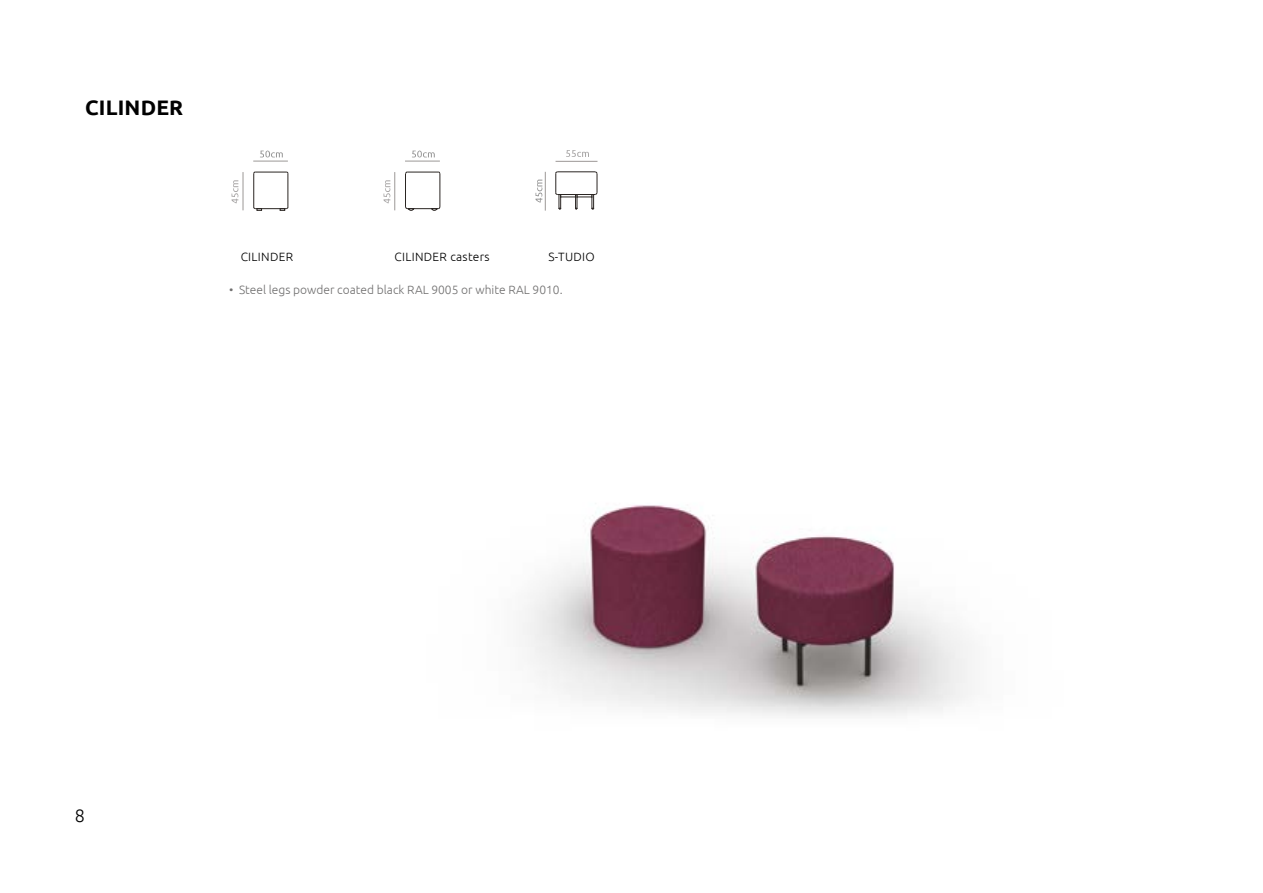
<style>
.page{position:relative;width:1263px;height:893px;background:#fff}
.page>*{position:absolute;margin:0;border:0;box-sizing:border-box;transform-origin:0 0}
.t1{font:700 21px "Ubuntu";letter-spacing:.01em;color:#000}
.t2{font:300 18px "Ubuntu";color:#000}
.t3{font:300 12px "Ubuntu";color:#706f6f}
.t4{font:300 12px "Ubuntu";letter-spacing:.025em;color:#000}
</style>
<div class="page">
<img style="left:522px;top:505px;width:450px;height:211px">
<svg style="left:555px;top:171px;width:43px;height:39px"></svg>
<hr style="left:545px;top:172px;width:1px;height:39px;background:#9c9896">
<hr style="left:555px;top:161px;width:42px;height:1px;background:#9c9896">
<svg style="left:566px;top:150px;width:23px;height:7px"></svg>
<svg style="left:535px;top:180px;width:7px;height:23px"></svg>
<hr style="left:255px;top:172px;width:31px;height:1px;background:#2a2522">
<hr style="left:253px;top:174px;width:1px;height:33px;background:#2a2522">
<hr style="left:255px;top:208px;width:31px;height:1px;background:#2a2522">
<hr style="left:288px;top:174px;width:1px;height:33px;background:#2a2522">
<svg style="left:253px;top:206px;width:9px;height:5px"></svg>
<svg style="left:280px;top:206px;width:9px;height:5px"></svg>
<hr style="left:243px;top:172px;width:1px;height:38px;background:#9c9896">
<hr style="left:253px;top:161px;width:35px;height:1px;background:#9c9896">
<svg style="left:260px;top:151px;width:23px;height:6px"></svg>
<svg style="left:232px;top:180px;width:6px;height:23px"></svg>
<hr style="left:407px;top:172px;width:31px;height:1px;background:#2a2522">
<svg style="left:405px;top:207px;width:10px;height:4px"></svg>
<svg style="left:431px;top:206px;width:10px;height:5px"></svg>
<hr style="left:405px;top:174px;width:1px;height:33px;background:#2a2522">
<hr style="left:407px;top:208px;width:31px;height:1px;background:#2a2522">
<hr style="left:439px;top:174px;width:1px;height:33px;background:#2a2522">
<hr style="left:394px;top:172px;width:1px;height:38px;background:#9c9896">
<hr style="left:405px;top:161px;width:35px;height:1px;background:#9c9896">
<svg style="left:412px;top:151px;width:23px;height:6px"></svg>
<svg style="left:383px;top:180px;width:7px;height:23px"></svg>
<h1 class="t1" style="left:85px;top:94px;width:100px">CILINDER</h1>
<p class="t4" style="left:395px;top:249px;width:97px">CILINDER casters</p>
<p class="t4" style="left:241px;top:249px;width:54px">CILINDER</p>
<p class="t4" style="left:548px;top:249px;width:48px">S-TUDIO</p>
<p class="t3" style="left:229px;top:282px;width:335px">• Steel legs powder coated black RAL 9005 or white RAL 9010.</p>
<h2 class="t2" style="left:75px;top:805px;width:12px">8</h2>
</div>
